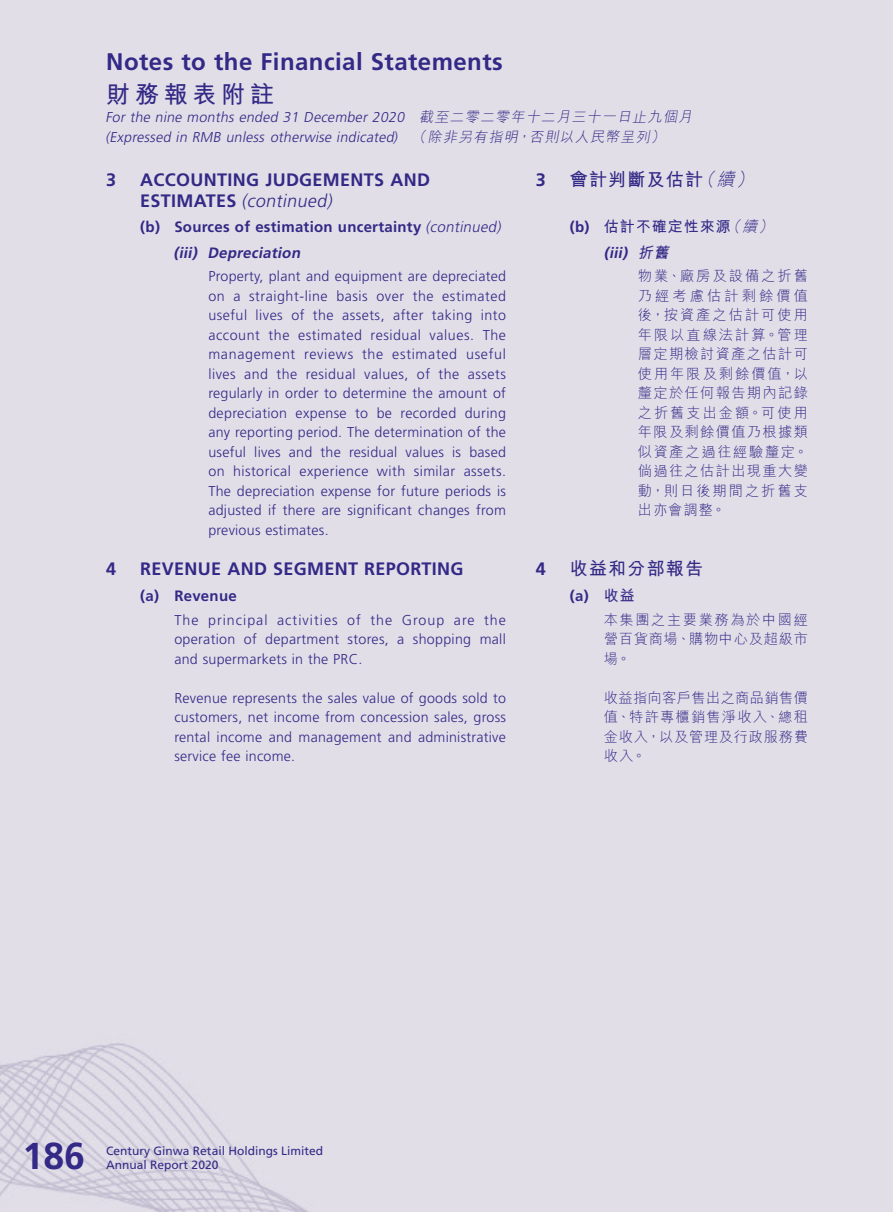
<style>
.page{position:relative;width:893px;height:1212px;background:#e1dee8}
.page>*{position:absolute;margin:0;border:0;box-sizing:border-box;transform-origin:0 0}
.t1{font:700 37.5px "Frutiger LT Std";color:#332986}
.t2{font:700 24px "Frutiger LT Std";letter-spacing:.02em;color:#332986}
.t3{font:24px "M Hei HK Bold E Ten B5 H";letter-spacing:.2em;color:#332986}
.t4{font:700 18px/21px "Frutiger LT Std";letter-spacing:.02em;color:#332986}
.t5{font:18px "M Hei HK Bold E Ten B5 H";letter-spacing:.07em;color:#332986}
.t6{font:700 15px/25.2px "Frutiger LT Std";letter-spacing:.02em;color:#332986}
.t7{font:15px "M Hei HK Bold E Ten B5 H";letter-spacing:.07em;color:#332986}
.t8{font:italic 700 15px "Frutiger LT Std";color:#332986}
.t9{font:300 14.25px/19.5px "Frutiger LT Std";letter-spacing:.02em;color:#332986;text-align:justify}
.t10{font:14.25px/19.5px "M Hei HK Light E Ten B5 H";letter-spacing:.085em;color:#332986;text-align:justify}
.t11{font:italic 300 14.25px/19.5px "Frutiger LT Std";color:#332986}
.t12{font:12px/13.5px "Frutiger LT Std";color:#332986}
.s1{font-family:"M Hei HK Light E Ten B5 H";font-weight:400}
.s2{font-weight:300;font-style:italic}
.s3{font-style:italic}
.s4{font-family:"M Hei HK Light E Ten B5 H";font-style:italic}
.s5{font-family:"Frutiger LT Std";font-weight:700}
.s6{font-family:"M Hei HK Bold E Ten B5 H";font-weight:400}
</style>
<div class="page">
<h2 class="t2" style="left:106px;top:52px;width:398px">Notes to the Financial Statements</h2>
<h2 class="t3" style="left:106px;top:85px;width:169px">財務報表附註</h2>
<p class="t11" style="left:105px;top:109px;width:590px">For the nine months ended 31 December 2020 <span class="s1">截至二零二零年十二月三十一日止九個月</span>(Expressed in RMB unless otherwise indicated) <span class="s1">（除非另有指明，否則以人民幣呈列）</span></p>
<p class="t4" style="left:106px;top:171px;width:12px">3</p>
<p class="t4" style="left:140px;top:171px;width:291px">ACCOUNTING JUDGEMENTS AND<br>E ST I M AT E S <span class="s2">(continued)</span></p>
<p class="t6" style="left:173px;top:216px;width:331px;text-indent:-33px">(b) Sources of estimation uncertainty <span class="s2">(continued) </span><span class="s3">(iii) Depreciation</span></p>
<p class="t9" style="left:208px;top:268px;width:299px">Property, plant and equipment are depreciated on a straight-line basis over the estimated useful lives of the assets, after taking into account the estimated residual values. The management reviews the estimated useful lives and the residual values, of the assets regularly in order to determine the amount of depreciation expense to be recorded during any reporting period. The determination of the useful lives and the residual values is based on historical experience with similar assets.<br>The depreciation expense for future periods is adjusted if there are significant changes from previous estimates.</p>
<p class="t4" style="left:106px;top:560px;width:12px">4</p>
<p class="t4" style="left:140px;top:560px;width:325px">REVENUE AND SEGMENT REPORTING</p>
<p class="t6" style="left:140px;top:584px;width:98px">(a) Revenue</p>
<p class="t9" style="left:174px;top:611px;width:333px">The principal activities of the Group are the operation of department stores, a shopping mall and supermarkets in the PRC.</p>
<p class="t9" style="left:174px;top:689px;width:333px">Revenue represents the sales value of goods sold to customers, net income from concession sales, gross rental income and management and administrative service fee income.</p>
<p class="t4" style="left:536px;top:171px;width:12px">3</p>
<p class="t5" style="left:570px;top:173px;width:189px">會計判斷及估計<span class="s4">（續）</span></p>
<p class="t7" style="left:570px;top:221px;width:208px"><span class="s5">(b)</span> 估計不確定性來源<span class="s4">（續）</span></p>
<p class="t8" style="left:604px;top:246px;width:69px">(iii) <span class="s6">折舊</span></p>
<p class="t10" style="left:638px;top:268px;width:172px">物業、廠房及設備之折舊乃經考慮估計剩餘價值後，按資產之估計可使用年限以直線法計算。管理層定期檢討資產之估計可使用年限及剩餘價值，以釐定於任何報告期內記錄之折舊支出金額。可使用年限及剩餘價值乃根據類似資產之過往經驗釐定。倘過往之估計出現重大變動，則日後期間之折舊支出亦會調整。</p>
<p class="t4" style="left:536px;top:560px;width:12px">4</p>
<p class="t5" style="left:570px;top:562px;width:135px">收益和分部報告</p>
<p class="t6" style="left:570px;top:584px;width:67px">(a) <span class="s6">收益</span></p>
<p class="t10" style="left:604px;top:611px;width:206px">本集團之主要業務為於中國經營百貨商場、購物中心及超級市場。</p>
<p class="t10" style="left:604px;top:689px;width:206px">收益指向客戶售出之商品銷售價值、特許專櫃銷售淨收入、總租金收入，以及管理及行政服務費收入。</p>
<h1 class="t1" style="left:22px;top:1141px;width:64px">186</h1>
<p class="t12" style="left:106px;top:1145px;width:218px">Century Ginwa Retail Holdings Limited<br>Annual Report 2020</p>
</div>
